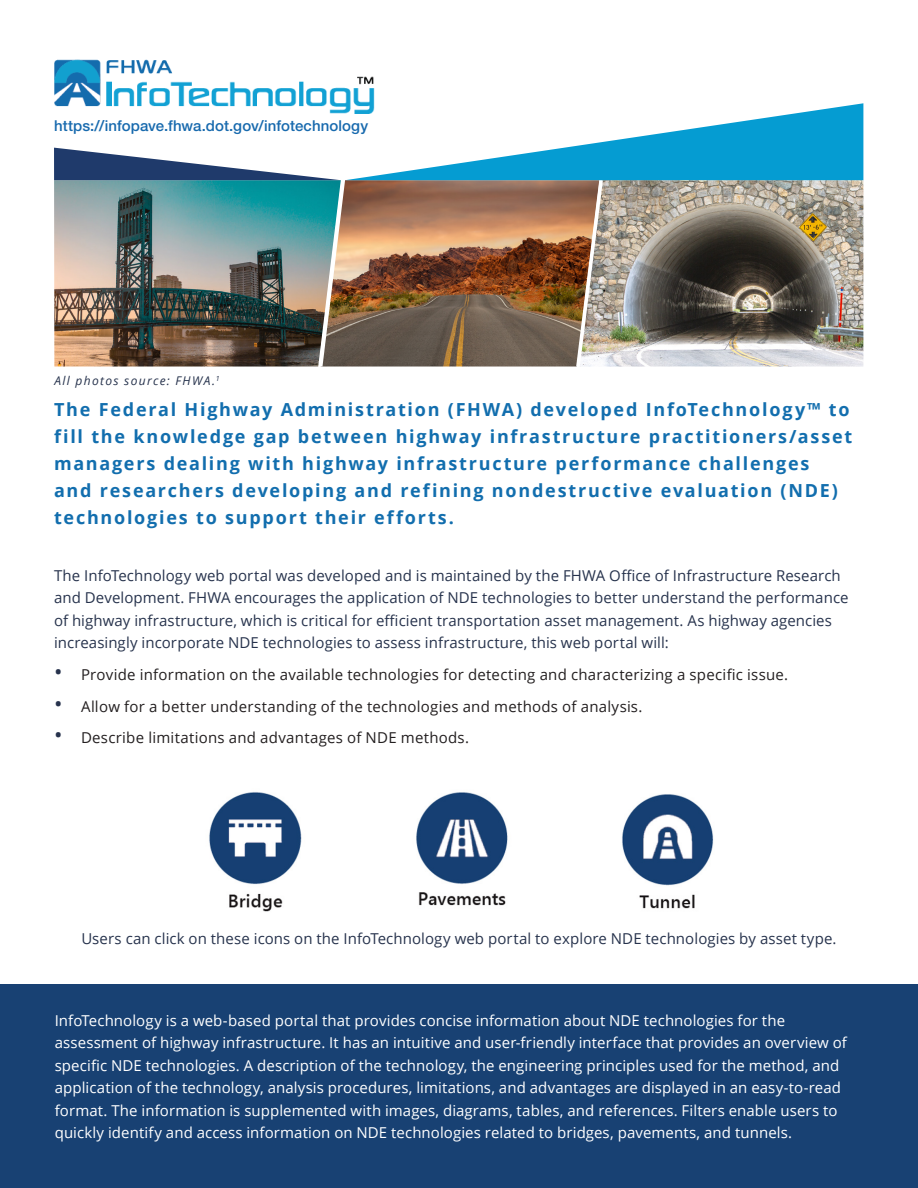
<style>
.page{position:relative;width:918px;height:1188px;background:#fff}
.page>*{position:absolute;margin:0;border:0;box-sizing:border-box;transform-origin:0 0}
.t1{font:700 18px/27px "Open Sans";letter-spacing:.095em;color:#126eae}
.t2{font:15px/22.5px "Open Sans";letter-spacing:.005em;color:#fff}
.t3{font:15px/22.5px "Open Sans";letter-spacing:.005em;color:#27334d}
.t4{font:15px "Open Sans";letter-spacing:.015em;color:#231f20}
.t5{font:500 15px "Helvetica Neue LT Std";letter-spacing:.005em;color:#186aae}
.t6{font:italic 12px "Open Sans";letter-spacing:.115em;color:#27334d}
.s1{font-size:22.5px;color:#27334d}
</style>
<div class="page">
<div style="left:0;top:985px;width:918px;height:203px;background:#184173"></div>
<img style="left:622px;top:794px;width:92px;height:115px">
<img style="left:416px;top:792px;width:92px;height:114px">
<img style="left:209px;top:792px;width:93px;height:120px">
<img style="left:54px;top:103px;width:809px;height:264px">
<img style="left:54px;top:59px;width:326px;height:58px">
<p class="t5" style="left:54px;top:117px;width:316px">https://infopave.fhwa.dot.gov/infotechnology</p>
<p class="t6" style="left:54px;top:372px;width:167px">All photos source: FHWA.<sup>1</sup></p>
<p class="t1" style="left:54px;top:396px;width:800px">The Federal Highway Administration (FHWA) developed InfoTechnology™ to fill the knowledge gap between highway infrastructure practitioners/asset managers dealing with highway infrastructure performance challenges<br>and researchers developing and refining nondestructive evaluation (NDE) technologies to support their efforts.</p>
<p class="t3" style="left:54px;top:563px;width:796px">The InfoTechnology web portal was developed and is maintained by the FHWA Office of Infrastructure Research and Development. FHWA encourages the application of NDE technologies to better understand the performance of highway infrastructure, which is critical for efficient transportation asset management. As highway agencies increasingly incorporate NDE technologies to assess infrastructure, this web portal will:</p>
<p class="t4" style="left:54px;top:664px;width:736px"><span class="s1">•</span> Provide information on the available technologies for detecting and characterizing a specific issue.</p>
<p class="t4" style="left:54px;top:696px;width:590px"><span class="s1">•</span> Allow for a better understanding of the technologies and methods of analysis.</p>
<p class="t4" style="left:54px;top:728px;width:417px"><span class="s1">•</span> Describe limitations and advantages of NDE methods.</p>
<p class="t3" style="left:81px;top:927px;width:757px">Users can click on these icons on the InfoTechnology web portal to explore NDE technologies by asset type.</p>
<p class="t2" style="left:55px;top:1009px;width:794px">InfoTechnology is a web-based portal that provides concise information about NDE technologies for the assessment of highway infrastructure. It has an intuitive and user-friendly interface that provides an overview of specific NDE technologies. A description of the technology, the engineering principles used for the method, and application of the technology, analysis procedures, limitations, and advantages are displayed in an easy-to-read format. The information is supplemented with images, diagrams, tables, and references. Filters enable users to quickly identify and access information on NDE technologies related to bridges, pavements, and tunnels.</p>
</div>
